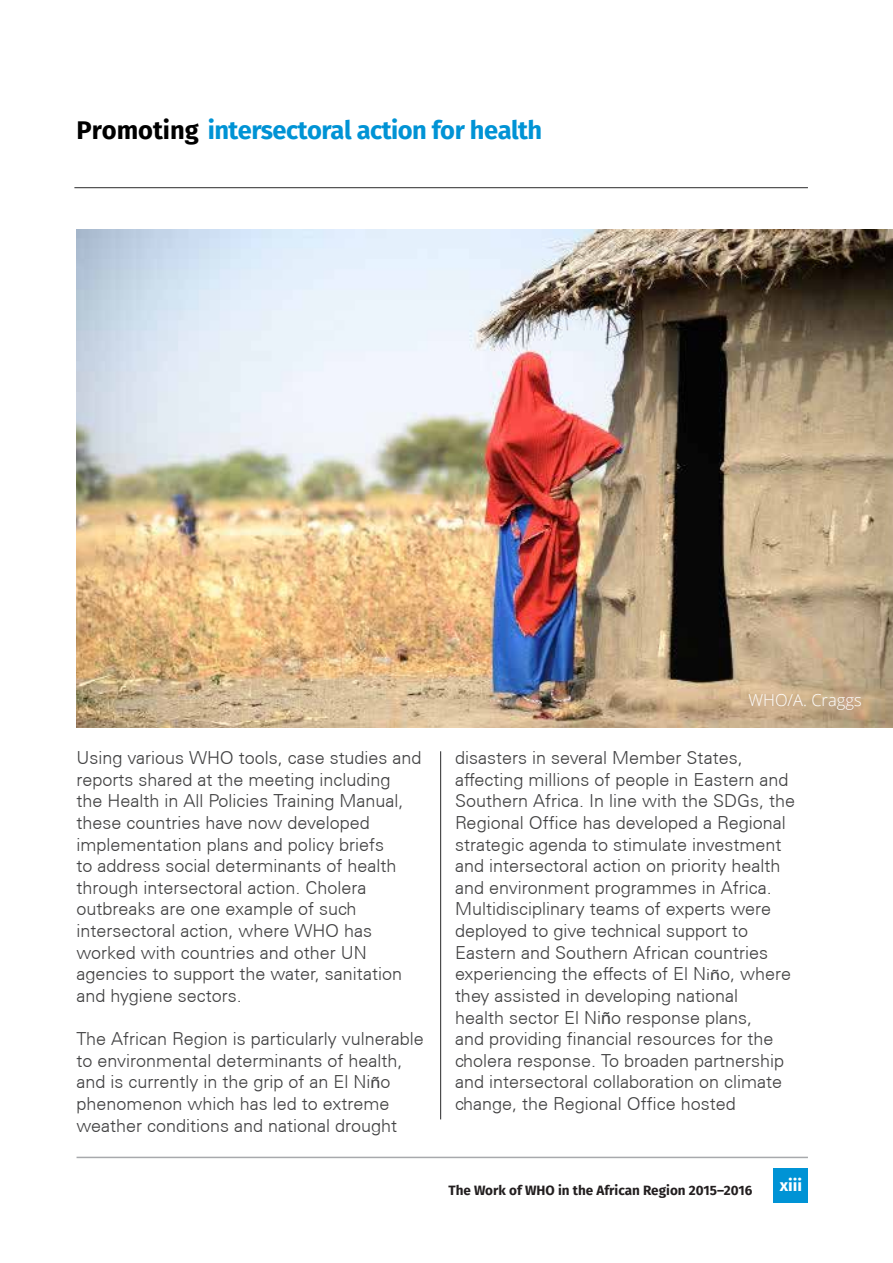
<style>
.page{position:relative;width:893px;height:1263px;background:#fff}
.page>*{position:absolute;margin:0;border:0;box-sizing:border-box;transform-origin:0 0}
.t1{font:700 25.5px "Fira Sans";letter-spacing:-.02em;color:#0093d5}
.t2{font:300 18px/21.6px "Univers CE";color:#414142}
.t3{font:300 16.5px "Open Sans";color:#fff}
.t4{font:700 16.5px "Fira Sans";color:#fff}
.t5{font:700 13.5px "Fira Sans";color:#231f20}
.s1{color:#000}
.s2{font-family:"Arial";font-weight:400;font-size:15.9px}
.s3{font-size:15.3px}
.s4{font-family:"Arial";font-weight:400;font-size:14.55px}
.s5{font-family:"Arial";font-weight:400;font-size:16.95px}
</style>
<div class="page">
<div style="left:774px;top:1168px;width:34px;height:34px;background:#0093d5"></div>
<hr style="left:77px;top:1157px;width:731px;height:1px;background:#a7a9ac">
<hr style="left:74px;top:187px;width:734px;height:1px;background:#414142">
<hr style="left:440px;top:751px;width:1px;height:368px;background:#414142">
<img style="left:77px;top:230px;width:816px;height:498px">
<h1 class="t1" style="left:77px;top:112px;width:467px"><span class="s1">Promoting</span> intersectoral action for health</h1>
<p class="t3" style="left:748px;top:688px;width:115px">WHO/A. Craggs</p>
<p class="t2" style="left:77px;top:747px;width:346px">Using various WHO tools, case studies and reports shared at the meeting including<br>the Health in All Policies Training Manual, these countries have now developed implementation plans and policy briefs<br>to address social determinants of health through intersectoral action. Cholera outbreaks are one example of such intersectoral action, where WHO has worked with countries and other UN agencies to support the water, sanitation and hygiene sectors.</p>
<p class="t2" style="left:77px;top:1028px;width:349px">The African Region is particularly vulnerable to environmental determinants of health, and is currently in the grip of an El Ni<span class="s2">ñ</span>o phenomenon which has led to extreme weather conditions and national drought</p>
<p class="t2" style="left:455px;top:747px;width:342px">disasters in several Member States, affecting millions of people in Eastern and Southern Africa. In line with the SDGs, the Regional Office has developed a Regional strategic agenda to stimulate investment and intersectoral action on priority health and environment programmes in Africa.<br>Multidisciplinary teams of experts were deployed to give technical support to Eastern and Southern African countries experiencing the effects of El N<span class="s3">i</span><span class="s4">ñ</span>o, where they assisted in developing national<br>health sector El Ni<span class="s5">ñ</span>o response plans,<br>and providing financial resources for the cholera response. To broaden partnership and intersectoral collaboration on climate change, the Regional Office hosted</p>
<p class="t5" style="left:448px;top:1180px;width:305px">The Work of WHO in the African Region 2015–2016</p>
<p class="t4" style="left:780px;top:1174px;width:24px">xiii</p>
</div>
